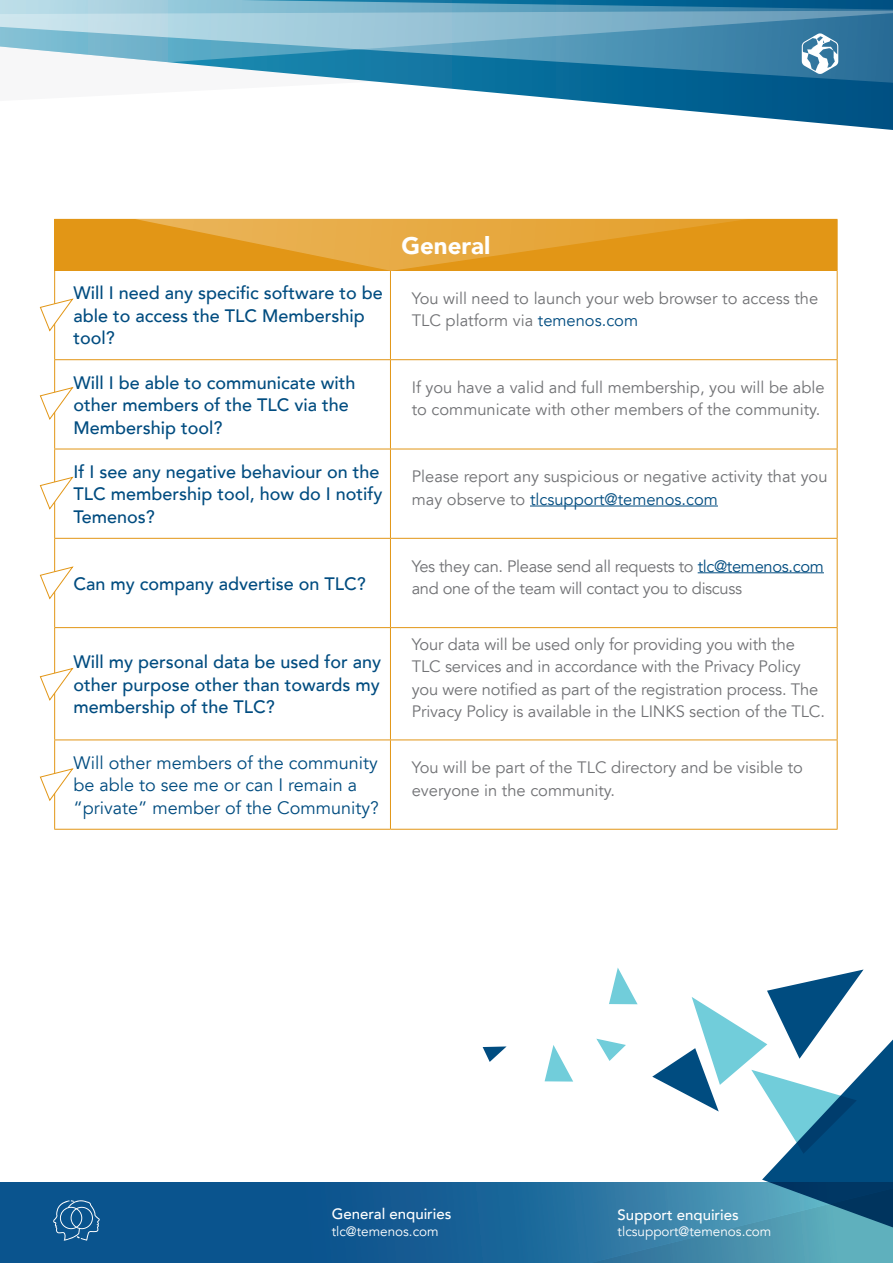
<style>
.page{position:relative;width:893px;height:1263px;background:#fff}
.page>*{position:absolute;margin:0;border:0;box-sizing:border-box;transform-origin:0 0}
.t1{font:900 24px "Avenir LT";color:#fff}
.t2{font:500 18px/22.5px "Avenir LT";color:#004c80}
.t3{font:18px/22.5px "Avenir LT";color:#004c80}
.t4{font:16.5px/22.5px "Avenir LT";color:#717275}
.t5{font:16.5px/22.5px "Avenir LT";letter-spacing:-.02em;color:#717275}
.t6{font:500 15px "Avenir LT";color:#fff}
.t7{font:13.5px "Avenir LT";color:#fff}
.s1{color:#004c80}
</style>
<div class="page">
<svg style="left:0;top:1182px;width:652px;height:81px;background:#135d93"></svg>
<svg style="left:487px;top:92px;width:406px;height:38px"></svg>
<svg style="left:402px;top:84px;width:491px;height:8px;background:#186f9b"></svg>
<svg style="left:0;top:0;width:893px;height:84px;background:#6aa6c1"></svg>
<svg style="left:545px;top:1045px;width:28px;height:36px"></svg>
<svg style="left:609px;top:968px;width:29px;height:36px"></svg>
<svg style="left:596px;top:1039px;width:30px;height:22px"></svg>
<svg style="left:483px;top:1046px;width:24px;height:16px"></svg>
<svg style="left:652px;top:969px;width:241px;height:294px"></svg>
<svg style="left:802px;top:33px;width:36px;height:41px"></svg>
<svg style="left:53px;top:1200px;width:47px;height:41px;background:#2e6d9e"></svg>
<div style="left:55px;top:219px;width:782px;height:51px;background:#e29616"></div>
<hr style="left:54px;top:219px;width:336px;height:1px;background:#e29616">
<hr style="left:54px;top:220px;width:1px;height:50px;background:#e29616">
<hr style="left:837px;top:220px;width:1px;height:50px;background:#e29616">
<hr style="left:54px;top:270px;width:336px;height:1px;background:#e29616">
<hr style="left:54px;top:271px;width:1px;height:88px;background:#e29616">
<hr style="left:390px;top:270px;width:447px;height:1px;background:#e29616">
<hr style="left:390px;top:271px;width:1px;height:88px;background:#e29616">
<hr style="left:837px;top:271px;width:1px;height:88px;background:#e29616">
<hr style="left:54px;top:359px;width:336px;height:1px;background:#e29616">
<hr style="left:54px;top:360px;width:1px;height:89px;background:#e29616">
<hr style="left:390px;top:359px;width:447px;height:1px;background:#e29616">
<hr style="left:390px;top:360px;width:1px;height:89px;background:#e29616">
<hr style="left:837px;top:360px;width:1px;height:89px;background:#e29616">
<hr style="left:54px;top:449px;width:336px;height:1px;background:#e29616">
<hr style="left:54px;top:449px;width:1px;height:89px;background:#e29616">
<hr style="left:390px;top:449px;width:447px;height:1px;background:#e29616">
<hr style="left:390px;top:449px;width:1px;height:89px;background:#e29616">
<hr style="left:837px;top:449px;width:1px;height:89px;background:#e29616">
<hr style="left:54px;top:538px;width:336px;height:1px;background:#e29616">
<hr style="left:54px;top:539px;width:1px;height:88px;background:#e29616">
<hr style="left:390px;top:538px;width:447px;height:1px;background:#e29616">
<hr style="left:390px;top:539px;width:1px;height:88px;background:#e29616">
<hr style="left:837px;top:539px;width:1px;height:88px;background:#e29616">
<hr style="left:54px;top:627px;width:336px;height:1px;background:#e29616">
<hr style="left:54px;top:628px;width:1px;height:111px;background:#e29616">
<hr style="left:390px;top:627px;width:447px;height:1px;background:#e29616">
<hr style="left:390px;top:628px;width:1px;height:111px;background:#e29616">
<hr style="left:837px;top:628px;width:1px;height:111px;background:#e29616">
<hr style="left:54px;top:739px;width:336px;height:1px;background:#e29616">
<hr style="left:54px;top:740px;width:1px;height:89px;background:#e29616">
<hr style="left:390px;top:739px;width:447px;height:1px;background:#e29616">
<hr style="left:390px;top:740px;width:1px;height:89px;background:#e29616">
<hr style="left:837px;top:740px;width:1px;height:89px;background:#e29616">
<hr style="left:54px;top:829px;width:336px;height:1px;background:#e29616">
<hr style="left:390px;top:829px;width:447px;height:1px;background:#e29616">
<hr style="left:530px;top:506px;width:188px;height:1px;background:#004c80">
<hr style="left:698px;top:572px;width:126px;height:1px;background:#004c80">
<svg style="left:40px;top:299px;width:33px;height:32px"></svg>
<svg style="left:40px;top:387px;width:33px;height:33px"></svg>
<svg style="left:40px;top:477px;width:33px;height:32px"></svg>
<svg style="left:40px;top:567px;width:33px;height:32px"></svg>
<svg style="left:40px;top:668px;width:33px;height:33px"></svg>
<svg style="left:40px;top:768px;width:33px;height:33px"></svg>
<svg style="left:136px;top:219px;width:609px;height:52px"></svg>
<p class="t1" style="left:401px;top:231px;width:90px">General</p>
<p class="t2" style="left:73px;top:282px;width:311px">Will I need any specific software to be able to access the TLC Membership tool?</p>
<p class="t4" style="left:412px;top:287px;width:408px">You will need to launch your web browser to access the<br>TLC platform via <span class="s1">temenos.com</span></p>
<p class="t2" style="left:73px;top:372px;width:284px">Will I be able to communicate with other members of the TLC via the<br>Membership tool?</p>
<p class="t4" style="left:412px;top:376px;width:414px">If you have a valid and full membership, you will be able to communicate with other members of the community.</p>
<p class="t2" style="left:73px;top:461px;width:311px">If I see any negative behaviour on the<br>TLC membership tool, how do I notify<br>Temenos?</p>
<p class="t4" style="left:412px;top:466px;width:417px">Please report any suspicious or negative activity that you may observe to <span class="s1">tlcsupport@temenos.com</span></p>
<p class="t2" style="left:73px;top:573px;width:294px">Can my company advertise on TLC?</p>
<p class="t2" style="left:73px;top:651px;width:309px;text-align:justify">Will my personal data be used for any other purpose other than towards my membership of the TLC?</p>
<p class="t5" style="left:412px;top:555px;width:414px">Yes they can. Please send all requests to <span class="s1">tlc@temenos.com </span>and one of the team will contact you to discuss</p>
<p class="t4" style="left:412px;top:633px;width:415px">Your data will be used only for providing you with the TLC services and in accordance with the Privacy Policy you were notified as part of the registration process. The Privacy Policy is available in the LINKS section of the TLC.</p>
<p class="t3" style="left:73px;top:752px;width:307px">Will other members of the community be able to see me or can I remain a “private” member of the Community?</p>
<p class="t4" style="left:412px;top:757px;width:393px">You will be part of the TLC directory and be visible to everyone in the community.</p>
<p class="t6" style="left:332px;top:1205px;width:121px">General enquiries</p>
<p class="t7" style="left:332px;top:1223px;width:109px">tlc@temenos.com</p>
<p class="t6" style="left:618px;top:1206px;width:123px">Support enquiries</p>
<p class="t7" style="left:618px;top:1224px;width:155px">tlcsupport@temenos.com</p>
</div>
